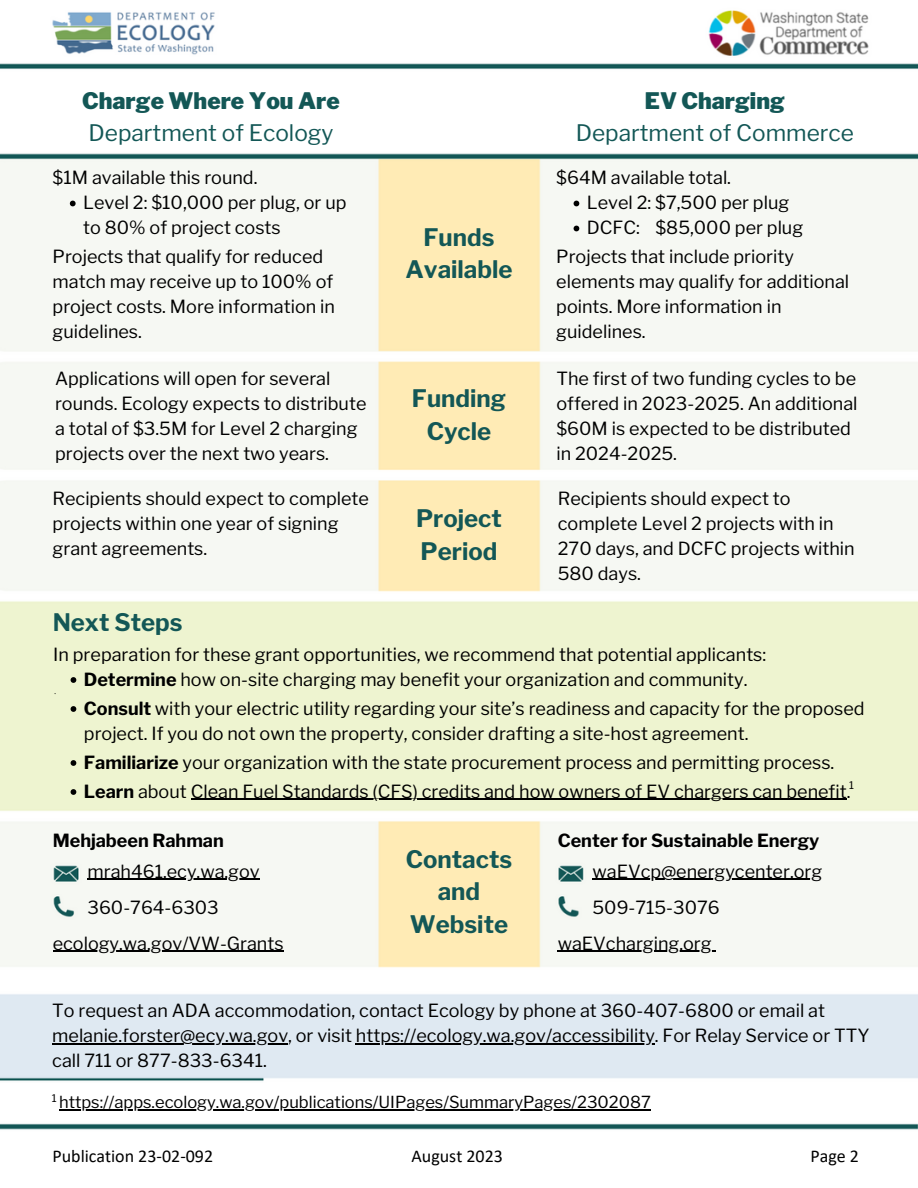
<style>
.page{position:relative;width:918px;height:1188px;background:#fff}
.page>*{position:absolute;margin:0;border:0;box-sizing:border-box;transform-origin:0 0}
.t1{font:700 24px/32.7px "Libre Franklin";color:#135756;text-align:center}
.t2{font:22.65px/31.5px "Libre Franklin";color:#135756}
.t3{font:18px/25px "Libre Franklin";color:#000}
.t4{font:700 18px "Libre Franklin";color:#000}
.t5{font:18px "Calibri";color:#000}
.t6{font:16.5px "Libre Franklin";color:#000}
.t7{font:10.5px "Libre Franklin";color:#000}
.s1{font-weight:900}
.s2{font-weight:700}
</style>
<div class="page">
<img style="left:0;top:10px;width:918px;height:1120px">
<svg style="left:70px;top:201px;width:6px;height:5px"></svg>
<svg style="left:574px;top:201px;width:5px;height:5px"></svg>
<svg style="left:574px;top:226px;width:5px;height:5px"></svg>
<hr style="left:88px;top:879px;width:172px;height:1px;background:#000">
<hr style="left:53px;top:951px;width:231px;height:1px;background:#000">
<hr style="left:593px;top:879px;width:229px;height:1px;background:#000">
<hr style="left:558px;top:951px;width:154px;height:1px;background:#000">
<hr style="left:59px;top:1109px;width:592px;height:1px;background:#000">
<svg style="left:71px;top:677px;width:5px;height:6px"></svg>
<svg style="left:71px;top:706px;width:5px;height:6px"></svg>
<svg style="left:71px;top:760px;width:5px;height:6px"></svg>
<svg style="left:71px;top:789px;width:5px;height:6px"></svg>
<hr style="left:191px;top:799px;width:656px;height:1px;background:#000">
<hr style="left:52px;top:1043px;width:236px;height:1px;background:#000">
<hr style="left:356px;top:1043px;width:299px;height:1px;background:#000">
<h2 class="t2" style="left:82px;top:85px;width:259px"><span class="s1">Charge Where You Are<br></span>Department of Ecology</h2>
<h2 class="t2" style="left:576px;top:85px;width:280px;text-align:center"><span class="s1">EV Charging<br></span>Department of Commerce</h2>
<p class="t3" style="left:53px;top:165px;width:206px">$1M available this round.</p>
<p class="t3" style="left:83px;top:190px;width:265px">Level 2: $10,000 per plug, or up to 80% of project costs</p>
<p class="t3" style="left:53px;top:244px;width:284px">Projects that qualify for reduced match may receive up to 100% of project costs. More information in guidelines.</p>
<p class="t1" style="left:405px;top:221px;width:109px">Funds<br>Available</p>
<p class="t3" style="left:556px;top:165px;width:176px">$64M available total.</p>
<p class="t3" style="left:587px;top:190px;width:204px">Level 2: $7,500 per plug</p>
<p class="t3" style="left:587px;top:215px;width:55px">DCFC:</p>
<p class="t3" style="left:655px;top:215px;width:149px">$85,000 per plug</p>
<p class="t3" style="left:556px;top:244px;width:294px">Projects that include priority elements may qualify for additional points. More information in guidelines.</p>
<p class="t3" style="left:55px;top:366px;width:313px">Applications will open for several rounds. Ecology expects to distribute a total of $3.5M for Level 2 charging projects over the next two years.</p>
<p class="t3" style="left:556px;top:366px;width:303px">The first of two funding cycles to be offered in 2023-2025. An additional $60M is expected to be distributed in 2024-2025.</p>
<p class="t1" style="left:412px;top:382px;width:96px">Funding<br>Cycle</p>
<p class="t3" style="left:53px;top:486px;width:318px">Recipients should expect to complete projects within one year of signing grant agreements.</p>
<p class="t3" style="left:558px;top:486px;width:298px">Recipients should expect to complete Level 2 projects with in<br>270 days, and DCFC projects within<br>580 days.</p>
<p class="t1" style="left:416px;top:502px;width:87px;text-align:left">Project<br>Period</p>
<h2 class="t1" style="left:53px;top:607px;width:131px">Next Steps</h2>
<p class="t3" style="left:53px;top:642px;width:714px">In preparation for these grant opportunities, we recommend that potential applicants:</p>
<p class="t3" style="left:84px;top:667px;width:665px"><span class="s2">Determine</span> how on-site charging may benefit your organization and community.</p>
<p class="t3" style="left:84px;top:696px;width:782px"><span class="s2">Consult</span> with your electric utility regarding your site’s readiness and capacity for the proposed</p>
<p class="t3" style="left:84px;top:721px;width:666px">project. If you do not own the property, consider drafting a site-host agreement.</p>
<p class="t3" style="left:84px;top:750px;width:752px"><span class="s2">Familiarize</span> your organization with the state procurement process and permitting process.</p>
<p class="t3" style="left:84px;top:779px;width:768px"><span class="s2">Learn</span> about Clean Fuel Standards (CFS) credits and how owners of EV chargers can benefit.</p>
<p class="t7" style="left:849px;top:779px;width:6px">1</p>
<p class="t4" style="left:53px;top:830px;width:173px">Mehjabeen Rahman</p>
<p class="t3" style="left:88px;top:858px;width:174px">mrah461.ecy.wa.gov</p>
<p class="t3" style="left:88px;top:894px;width:133px">360-764-6303</p>
<p class="t3" style="left:53px;top:930px;width:232px">ecology.wa.gov/VW-Grants</p>
<h2 class="t1" style="left:406px;top:843px;width:108px">Contacts and<br>Website</h2>
<p class="t4" style="left:558px;top:830px;width:263px">Center for Sustainable Energy</p>
<p class="t3" style="left:593px;top:858px;width:231px">waEVcp@energycenter.org</p>
<p class="t3" style="left:593px;top:894px;width:129px">509-715-3076</p>
<p class="t3" style="left:558px;top:930px;width:156px">waEVcharging.org</p>
<p class="t3" style="left:52px;top:998px;width:774px">To request an ADA accommodation, contact Ecology by phone at 360-407-6800 or email at</p>
<p class="t3" style="left:52px;top:1023px;width:819px">melanie.forster@ecy.wa.gov, or visit https://ecology.wa.gov/accessibility. For Relay Service or TTY</p>
<p class="t3" style="left:52px;top:1048px;width:216px">call 711 or 877-833-6341.</p>
<p class="t7" style="left:52px;top:1092px;width:6px">1</p>
<p class="t6" style="left:59px;top:1092px;width:594px">https://apps.ecology.wa.gov/publications/UIPages/SummaryPages/2302087</p>
<p class="t5" style="left:52px;top:1144px;width:162px">Publication 23-02-092</p>
<p class="t5" style="left:412px;top:1143px;width:93px">August 2023</p>
<p class="t5" style="left:810px;top:1144px;width:50px">Page 2</p>
</div>
